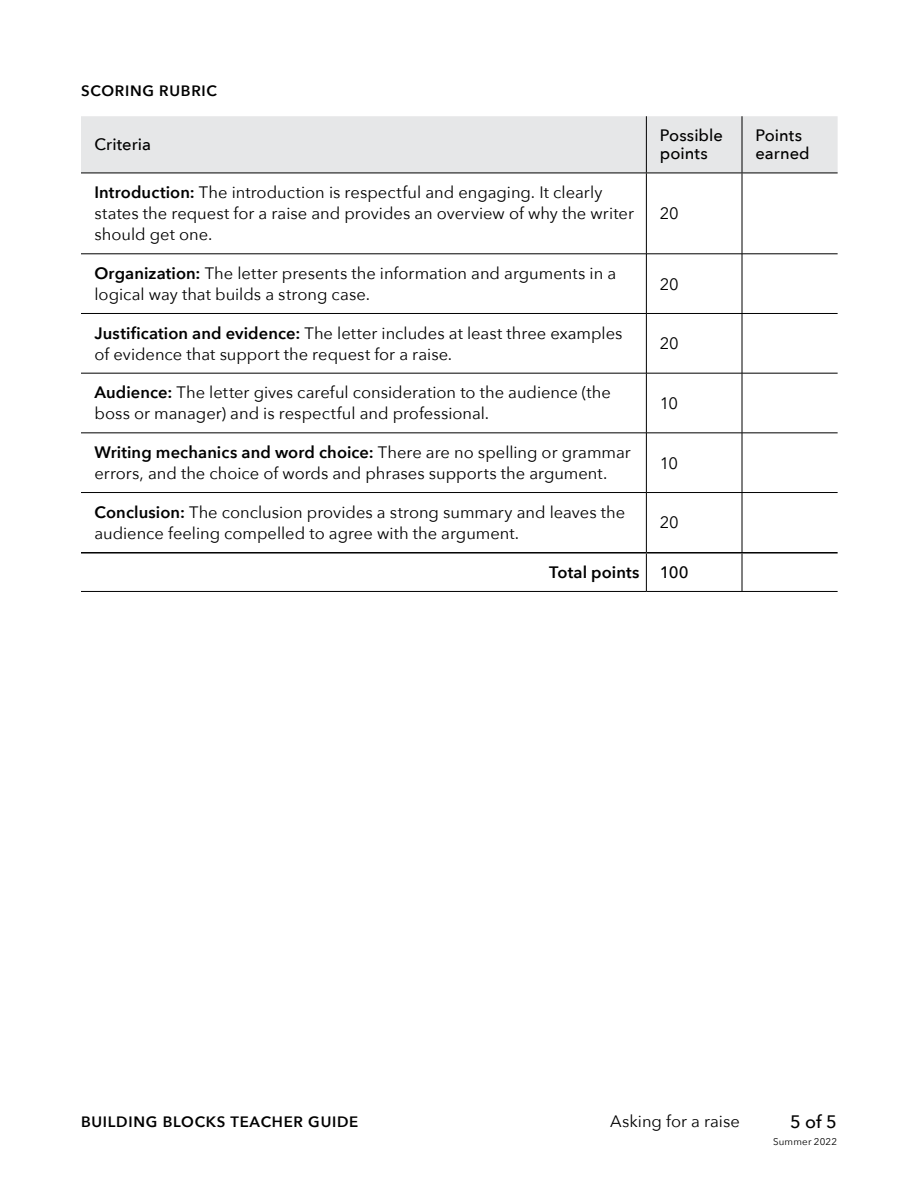
<style>
.page{position:relative;width:918px;height:1188px;background:#fff}
.page>*{position:absolute;margin:0;border:0;box-sizing:border-box;transform-origin:0 0}
.t1{font:500 18px "Avenir Next";color:#000}
.table_body{font:16.5px/21px "Avenir Next";color:#000}
.table_header_row{font:500 16.5px/18px "Avenir Next";color:#000}
.table_header_row-2{font:600 16.5px "Avenir Next";letter-spacing:.005em;color:#000}
.t2{font:600 15px "Avenir Next";letter-spacing:.05em;color:#000}
.t3{font:9.75px "Avenir Next";letter-spacing:.02em;color:#000}
.s1{font-weight:600}
</style>
<div class="page">
<div style="left:81px;top:116px;width:757px;height:57px;background:#e6e7e8"></div>
<hr style="left:646px;top:173px;width:1px;height:81px;background:#000">
<hr style="left:742px;top:173px;width:1px;height:81px;background:#000">
<hr style="left:646px;top:254px;width:1px;height:59px;background:#000">
<hr style="left:742px;top:254px;width:1px;height:59px;background:#000">
<hr style="left:646px;top:314px;width:1px;height:59px;background:#000">
<hr style="left:742px;top:314px;width:1px;height:59px;background:#000">
<hr style="left:646px;top:373px;width:1px;height:60px;background:#000">
<hr style="left:742px;top:373px;width:1px;height:60px;background:#000">
<hr style="left:646px;top:433px;width:1px;height:59px;background:#000">
<hr style="left:742px;top:433px;width:1px;height:59px;background:#000">
<hr style="left:646px;top:493px;width:1px;height:59px;background:#000">
<hr style="left:742px;top:493px;width:1px;height:59px;background:#000">
<hr style="left:646px;top:554px;width:1px;height:37px;background:#000">
<hr style="left:742px;top:554px;width:1px;height:37px;background:#000">
<hr style="left:81px;top:254px;width:565px;height:1px;background:#000">
<hr style="left:646px;top:254px;width:96px;height:1px;background:#000">
<hr style="left:742px;top:254px;width:96px;height:1px;background:#000">
<hr style="left:81px;top:313px;width:565px;height:1px;background:#000">
<hr style="left:646px;top:313px;width:96px;height:1px;background:#000">
<hr style="left:742px;top:313px;width:96px;height:1px;background:#000">
<hr style="left:81px;top:373px;width:565px;height:1px;background:#000">
<hr style="left:646px;top:373px;width:96px;height:1px;background:#000">
<hr style="left:742px;top:373px;width:96px;height:1px;background:#000">
<hr style="left:81px;top:433px;width:565px;height:1px;background:#000">
<hr style="left:646px;top:433px;width:96px;height:1px;background:#000">
<hr style="left:742px;top:433px;width:96px;height:1px;background:#000">
<hr style="left:81px;top:492px;width:565px;height:1px;background:#000">
<hr style="left:646px;top:492px;width:96px;height:1px;background:#000">
<hr style="left:742px;top:492px;width:96px;height:1px;background:#000">
<hr style="left:81px;top:591px;width:565px;height:1px;background:#000">
<hr style="left:646px;top:591px;width:96px;height:1px;background:#000">
<hr style="left:742px;top:591px;width:96px;height:1px;background:#000">
<hr style="left:81px;top:173px;width:565px;height:1px;background:#000">
<hr style="left:646px;top:173px;width:96px;height:1px;background:#000">
<hr style="left:742px;top:173px;width:96px;height:1px;background:#000">
<hr style="left:81px;top:552px;width:565px;height:2px;background:#000">
<hr style="left:646px;top:552px;width:96px;height:2px;background:#000">
<hr style="left:742px;top:552px;width:96px;height:2px;background:#000">
<hr style="left:646px;top:116px;width:1px;height:57px;background:#000">
<hr style="left:742px;top:116px;width:1px;height:57px;background:#000">
<h3 class="t2" style="left:81px;top:78px;width:138px">SCORING RUBRIC</h3>
<p class="table_header_row" style="left:94px;top:135px;width:58px">Criteria</p>
<p class="table_header_row" style="left:660px;top:126px;width:65px">Possible points</p>
<p class="table_header_row" style="left:755px;top:126px;width:56px">Points earned</p>
<p class="table_body" style="left:94px;top:181px;width:541px"><span class="s1">Introduction:</span> The introduction is respectful and engaging. It clearly states the request for a raise and provides an overview of why the writer should get one.</p>
<p class="table_body" style="left:660px;top:202px;width:20px">20</p>
<p class="table_body" style="left:94px;top:262px;width:523px"><span class="s1">Organization:</span> The letter presents the information and arguments in a logical way that builds a strong case.</p>
<p class="table_body" style="left:660px;top:273px;width:20px">20</p>
<p class="table_body" style="left:94px;top:322px;width:530px"><span class="s1">Justification and evidence:</span> The letter includes at least three examples of evidence that support the request for a raise.</p>
<p class="table_body" style="left:660px;top:332px;width:20px">20</p>
<p class="table_body" style="left:94px;top:381px;width:518px"><span class="s1">Audience:</span> The letter gives careful consideration to the audience (the boss or manager) and is respectful and professional.</p>
<p class="table_body" style="left:660px;top:392px;width:20px">10</p>
<p class="table_body" style="left:94px;top:441px;width:538px"><span class="s1">Writing mechanics and word choice:</span> There are no spelling or grammar errors, and the choice of words and phrases supports the argument.</p>
<p class="table_body" style="left:660px;top:452px;width:20px">10</p>
<p class="table_body" style="left:94px;top:501px;width:532px"><span class="s1">Conclusion:</span> The conclusion provides a strong summary and leaves the audience feeling compelled to agree with the argument.</p>
<p class="table_body" style="left:660px;top:511px;width:20px">20</p>
<p class="table_header_row-2" style="left:549px;top:558px;width:92px">Total points</p>
<p class="table_header_row" style="left:660px;top:563px;width:30px">100</p>
<p class="t2" style="left:81px;top:1109px;width:279px">BUILDING BLOCKS TEACHER GUIDE</p>
<p class="table_body" style="left:610px;top:1110px;width:131px">Asking for a raise</p>
<p class="t1" style="left:790px;top:1106px;width:48px">5 of 5</p>
<p class="t3" style="left:773px;top:1133px;width:65px">Summer 2022</p>
</div>
